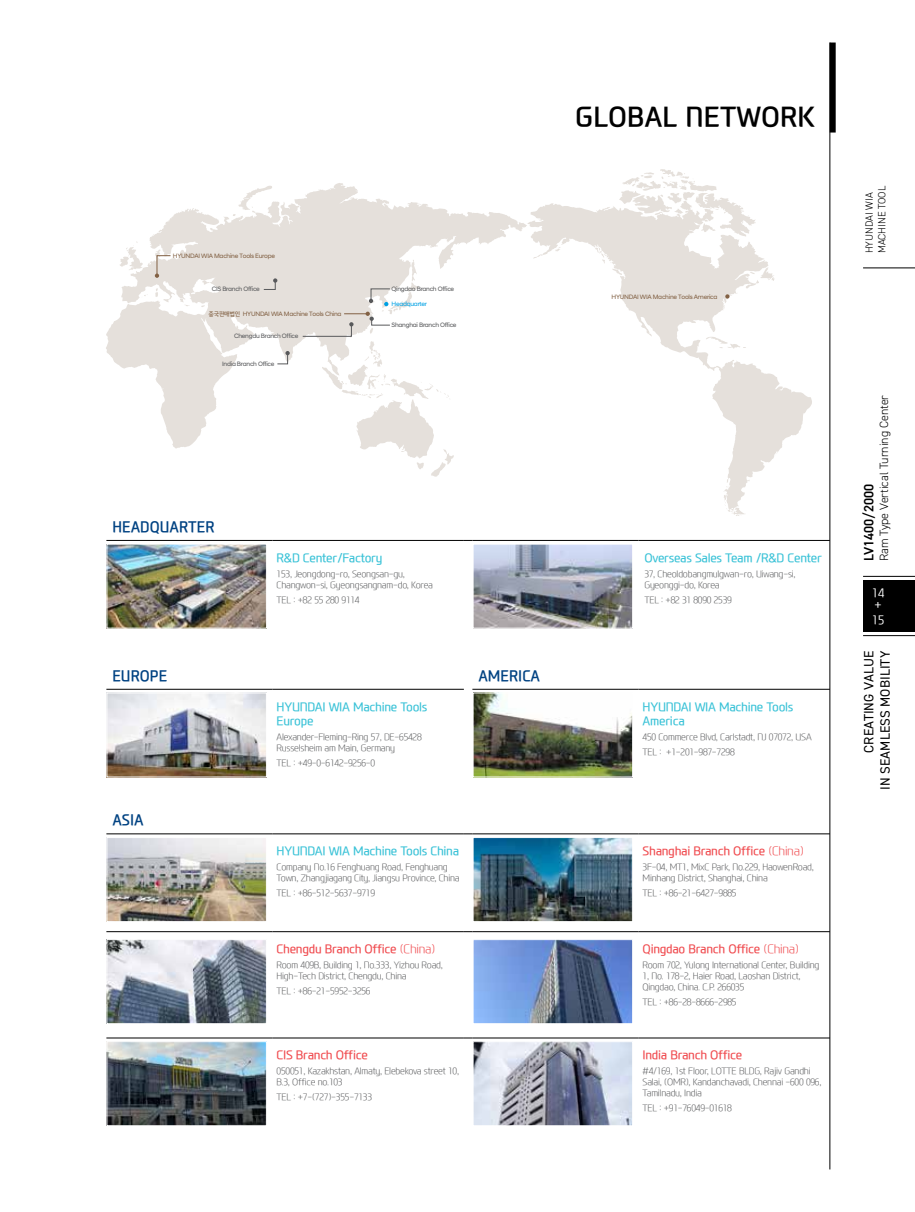
<style>
.page{position:relative;width:915px;height:1212px;background:#fff}
.page>*{position:absolute;margin:0;border:0;box-sizing:border-box;transform-origin:0 0}
.t1{font:700 27px "Modern H";color:#000}
.t2{font:700 15px "Modern H";color:#004282;scale:.95 1}
.t3{font:13.5px/16.2px "DIN2014";letter-spacing:.01em;color:#000;text-align:right}
.t4{font:600 13.5px "DIN2014";color:#000}
.t5{font:500 12px/14.4px "Modern H";letter-spacing:-.025em;color:#39c2d7}
.t6{font:500 12px "Modern H";letter-spacing:-.025em;color:#f04b4f}
.t7{font:300 12px "DIN2014";color:#000}
.t8{font:300 12px/12px "Modern H";color:#fff}
.t9{font:300 10.5px/12.6px "DIN2014";color:#000}
.t10{font:300 9px/10.8px "Modern H Eco";letter-spacing:-.025em;color:#58595b}
.t11{font:6.45px "Hyundai Sans Head KROTF Regular";letter-spacing:-.04em;color:#58595b}
.t12{font:6.45px "Hyundai Sans Head KROTF Regular";letter-spacing:-.04em;color:#826144}
.t13{font:6.45px "Hyundai Sans Head KROTF Regular";letter-spacing:-.04em;color:#00a1e4}
.s1{font-family:"Modern H Eco";font-weight:300}
</style>
<div class="page">
<svg style="left:106px;top:183px;width:421px;height:266px"></svg>
<svg style="left:180px;top:299px;width:9px;height:7px"></svg>
<svg style="left:233px;top:186px;width:39px;height:30px"></svg>
<svg style="left:155px;top:288px;width:14px;height:14px"></svg>
<svg style="left:119px;top:241px;width:24px;height:29px"></svg>
<svg style="left:142px;top:294px;width:6px;height:4px"></svg>
<svg style="left:155px;top:255px;width:16px;height:23px"></svg>
<svg style="left:263px;top:278px;width:14px;height:12px"></svg>
<svg style="left:277px;top:351px;width:12px;height:13px"></svg>
<svg style="left:302px;top:260px;width:151px;height:217px"></svg>
<svg style="left:527px;top:169px;width:284px;height:347px"></svg>
<svg style="left:688px;top:274px;width:41px;height:25px"></svg>
<hr style="left:106px;top:540px;width:166px;height:1px;background:#000">
<hr style="left:106px;top:689px;width:166px;height:1px;background:#000">
<hr style="left:272px;top:689px;width:191px;height:1px;background:#000">
<hr style="left:472px;top:689px;width:166px;height:1px;background:#000">
<hr style="left:638px;top:689px;width:191px;height:1px;background:#000">
<hr style="left:106px;top:833px;width:166px;height:1px;background:#000">
<hr style="left:106px;top:931px;width:166px;height:1px;background:#000">
<hr style="left:272px;top:931px;width:191px;height:1px;background:#000">
<hr style="left:472px;top:931px;width:166px;height:1px;background:#000">
<hr style="left:638px;top:931px;width:191px;height:1px;background:#000">
<hr style="left:106px;top:1038px;width:166px;height:1px;background:#000">
<hr style="left:272px;top:1038px;width:191px;height:1px;background:#000">
<hr style="left:472px;top:1038px;width:166px;height:1px;background:#000">
<hr style="left:638px;top:1038px;width:191px;height:1px;background:#000">
<hr style="left:272px;top:833px;width:191px;height:1px;background:#000">
<hr style="left:472px;top:833px;width:166px;height:1px;background:#000">
<hr style="left:638px;top:833px;width:191px;height:1px;background:#000">
<hr style="left:272px;top:540px;width:191px;height:1px;background:#000">
<hr style="left:472px;top:540px;width:166px;height:1px;background:#000">
<hr style="left:638px;top:540px;width:191px;height:1px;background:#000">
<img style="left:108px;top:694px;width:157px;height:81px">
<div style="left:106px;top:692px;width:161px;height:85px;border:1px solid #fff"></div>
<img style="left:108px;top:546px;width:157px;height:81px">
<div style="left:106px;top:544px;width:161px;height:85px;border:1px solid #fff"></div>
<img style="left:474px;top:694px;width:157px;height:81px">
<div style="left:472px;top:692px;width:161px;height:85px;border:1px solid #fff"></div>
<img style="left:474px;top:546px;width:157px;height:81px">
<div style="left:472px;top:544px;width:161px;height:85px;border:1px solid #fff"></div>
<img style="left:108px;top:839px;width:157px;height:81px">
<div style="left:106px;top:837px;width:161px;height:85px;border:1px solid #fff"></div>
<img style="left:108px;top:1043px;width:157px;height:81px">
<div style="left:106px;top:1041px;width:161px;height:85px;border:1px solid #fff"></div>
<img style="left:108px;top:941px;width:157px;height:81px">
<div style="left:106px;top:939px;width:161px;height:85px;border:1px solid #fff"></div>
<img style="left:474px;top:839px;width:157px;height:81px">
<div style="left:472px;top:837px;width:161px;height:85px;border:1px solid #fff"></div>
<img style="left:474px;top:1043px;width:157px;height:81px">
<div style="left:472px;top:1041px;width:161px;height:85px;border:1px solid #fff"></div>
<img style="left:474px;top:941px;width:157px;height:81px">
<div style="left:472px;top:939px;width:161px;height:85px;border:1px solid #fff"></div>
<div style="left:862px;top:580px;width:52px;height:51px;background:#000"></div>
<hr style="left:862px;top:635px;width:52px;height:1px;background:#000">
<hr style="left:862px;top:576px;width:52px;height:1px;background:#000">
<hr style="left:862px;top:268px;width:52px;height:1px;background:#000">
<div style="left:829px;top:43px;width:6px;height:90px;background:#000"></div>
<hr style="left:829px;top:43px;width:1px;height:1126px;background:#000">
<p class="t12" style="left:173px;top:252px;width:104px">HYUNDAI WIA Machine Tools Europe</p>
<p class="t11" style="left:212px;top:285px;width:50px">CIS Branch Office</p>
<p class="t12" style="left:208px;top:310px;width:135px">중국판매법인 HYUNDAI WIA Machine Tools China</p>
<p class="t11" style="left:234px;top:332px;width:66px">Chengdu Branch Office</p>
<p class="t11" style="left:222px;top:360px;width:54px">India Branch Office</p>
<p class="t11" style="left:391px;top:284px;width:64px">Qingdao Branch Office</p>
<p class="t13" style="left:391px;top:300px;width:37px">Headquarter</p>
<p class="t11" style="left:391px;top:321px;width:67px">Shanghai Branch Office</p>
<h1 class="t1" style="left:575px;top:98px;width:241px">GLOBAL NETWORK</h1>
<p class="t12" style="left:611px;top:293px;width:107px">HYUNDAI WIA Machine Tools America</p>
<h2 class="t2" style="left:112px;top:516px;width:109px">HEADQUARTER</h2>
<h3 class="t5" style="left:276px;top:550px;width:107px">R&amp;D Center/Factory</h3>
<p class="t10" style="left:276px;top:568px;width:158px">153, Jeongdong-ro, Seongsan-gu,<br>Changwon-si, Gyeongsangnam-do, Korea</p>
<p class="t10" style="left:276px;top:594px;width:84px">TEL : +82 55 280 9114</p>
<h2 class="t2" style="left:112px;top:665px;width:59px">EUROPE</h2>
<h2 class="t2" style="left:478px;top:665px;width:66px">AMERICA</h2>
<h3 class="t5" style="left:276px;top:699px;width:152px">HYUNDAI WIA Machine Tools<br>Europe</h3>
<p class="t10" style="left:276px;top:731px;width:147px">Alexander-Fleming-Ring 57, DE-65428<br>Russelsheim am Main, Germany</p>
<p class="t10" style="left:276px;top:757px;width:100px">TEL : +49-0-6142-9256-0</p>
<h2 class="t2" style="left:112px;top:810px;width:34px">ASIA</h2>
<h3 class="t5" style="left:276px;top:844px;width:184px">HYUNDAI WIA Machine Tools China</h3>
<p class="t10" style="left:276px;top:862px;width:184px">Company No.16 Fenghuang Road, Fenghuang<br>Town, Zhangjiagang City, Jiangsu Province, China</p>
<p class="t10" style="left:276px;top:887px;width:100px">TEL : +86-512-5637-9719</p>
<h3 class="t6" style="left:276px;top:941px;width:160px">Chengdu Branch Office <span class="s1">(China)</span></h3>
<p class="t10" style="left:276px;top:959px;width:168px">Room 409B, Building 1, No.333, Yizhou Road,<br>High-Tech District, Chengdu, China</p>
<p class="t10" style="left:276px;top:985px;width:95px">TEL : +86-21-5952-3256</p>
<h3 class="t6" style="left:276px;top:1047px;width:93px">CIS Branch Office</h3>
<p class="t10" style="left:276px;top:1066px;width:184px">050051, Kazakhstan, Almaty, Elebekova street 10,<br>B.3, Office no.103</p>
<p class="t10" style="left:276px;top:1091px;width:97px">TEL : +7-(727)-355-7133</p>
<h3 class="t5" style="left:644px;top:550px;width:179px">Overseas Sales Team /R&amp;D Center</h3>
<p class="t10" style="left:644px;top:568px;width:153px">37, Cheoldobangmulgwan-ro, Uiwang-si,<br>Gyeonggi-do, Korea</p>
<p class="t10" style="left:644px;top:594px;width:89px">TEL : +82 31 8090 2539</p>
<h3 class="t5" style="left:642px;top:699px;width:152px">HYUNDAI WIA Machine Tools<br>America</h3>
<p class="t10" style="left:642px;top:729px;width:170px;line-height:15px">450 Commerce Blvd, Carlstadt, NJ 07072, USA<br>TEL : +1-201-987-7298</p>
<h3 class="t6" style="left:642px;top:843px;width:163px">Shanghai Branch Office <span class="s1">(China)</span></h3>
<p class="t10" style="left:642px;top:862px;width:173px">3F-04, MT1, MixC Park, No.229, HaowenRoad,<br>Minhang District, Shanghai, China</p>
<p class="t10" style="left:642px;top:887px;width:95px">TEL : +86-21-6427-9885</p>
<h3 class="t6" style="left:642px;top:941px;width:158px">Qingdao Branch Office <span class="s1">(China)</span></h3>
<p class="t10" style="left:642px;top:959px;width:178px">Room 702, Yulong International Center, Building<br>1, No. 178-2, Haier Road, Laoshan District,<br>Qingdao, China. C.P. 266035</p>
<p class="t10" style="left:642px;top:996px;width:95px">TEL : +86-28-8666-2985</p>
<h3 class="t6" style="left:642px;top:1047px;width:101px">India Branch Office</h3>
<p class="t10" style="left:642px;top:1066px;width:180px">#4/169, 1st Floor, LOTTE BLDG, Rajiv Gandhi<br>Salai, (OMR), Kandanchavadi, Chennai -600 096,<br>Tamilnadu, India</p>
<p class="t10" style="left:642px;top:1102px;width:91px">TEL : +91-76049-01618</p>
<p class="t9" style="left:862px;top:253px;width:69px;rotate:-90deg">HYUNDAI WIA<br>MACHINE TOOL</p>
<h3 class="t7" style="left:876px;top:561px;width:168px;rotate:-90deg">Ram Type Vertical Turning Center</h3>
<h3 class="t4" style="left:859px;top:561px;width:79px;rotate:-90deg">LV1400/2000</h3>
<h3 class="t8" style="left:871px;top:586px;width:14px">14 +</h3>
<h3 class="t8" style="left:871px;top:613px;width:14px">15</h3>
<h3 class="t3" style="left:860px;top:790px;width:140px;rotate:-90deg">CREATING VALUE<br>IN SEAMLESS MOBILITY</h3>
</div>
